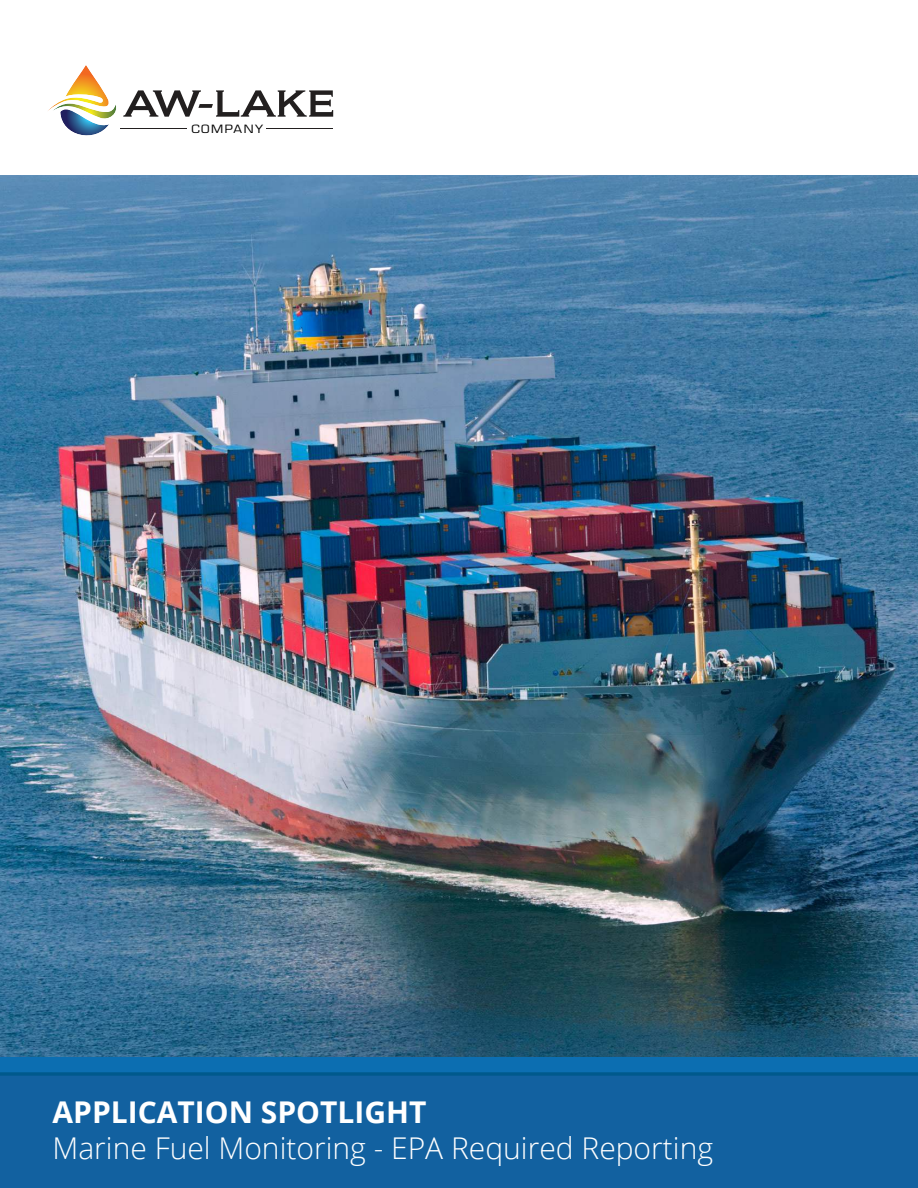
<style>
.page{position:relative;width:918px;height:1188px;background:#fff}
.page>*{position:absolute;margin:0;border:0;box-sizing:border-box;transform-origin:0 0}
.t1{font:300 30px "Open Sans";color:#fff}
.t2{font:700 30px "Open Sans";color:#fff}
.t3{font:11.1px "Eurostile";letter-spacing:.12em;color:#010101;scale:1.13 1}
</style>
<div class="page">
<div style="left:0;top:1046px;width:918px;height:27px;background:#0c6eb1"></div>
<div style="left:0;top:1075px;width:918px;height:113px;background:#1261a0"></div>
<img style="left:0;top:176px;width:918px;height:881px">
<svg style="left:123px;top:90px;width:210px;height:27px"></svg>
<img style="left:62px;top:119px;width:47px;height:16px">
<img style="left:48px;top:65px;width:61px;height:46px">
<img style="left:52px;top:104px;width:64px;height:15px">
<hr style="left:120px;top:128px;width:66px;height:1px;background:#221f1f">
<hr style="left:266px;top:128px;width:66px;height:1px;background:#221f1f">
<div style="left:0;top:1072px;width:918px;height:4px;border:2px solid #00598c"></div>
<p class="t3" style="left:191px;top:122px;width:65px">COMPANY</p>
<p class="t2" style="left:52px;top:1100px;width:375px">APPLICATION SPOTLIGHT</p>
<p class="t1" style="left:52px;top:1136px;width:662px">Marine Fuel Monitoring - EPA Required Reporting</p>
</div>
